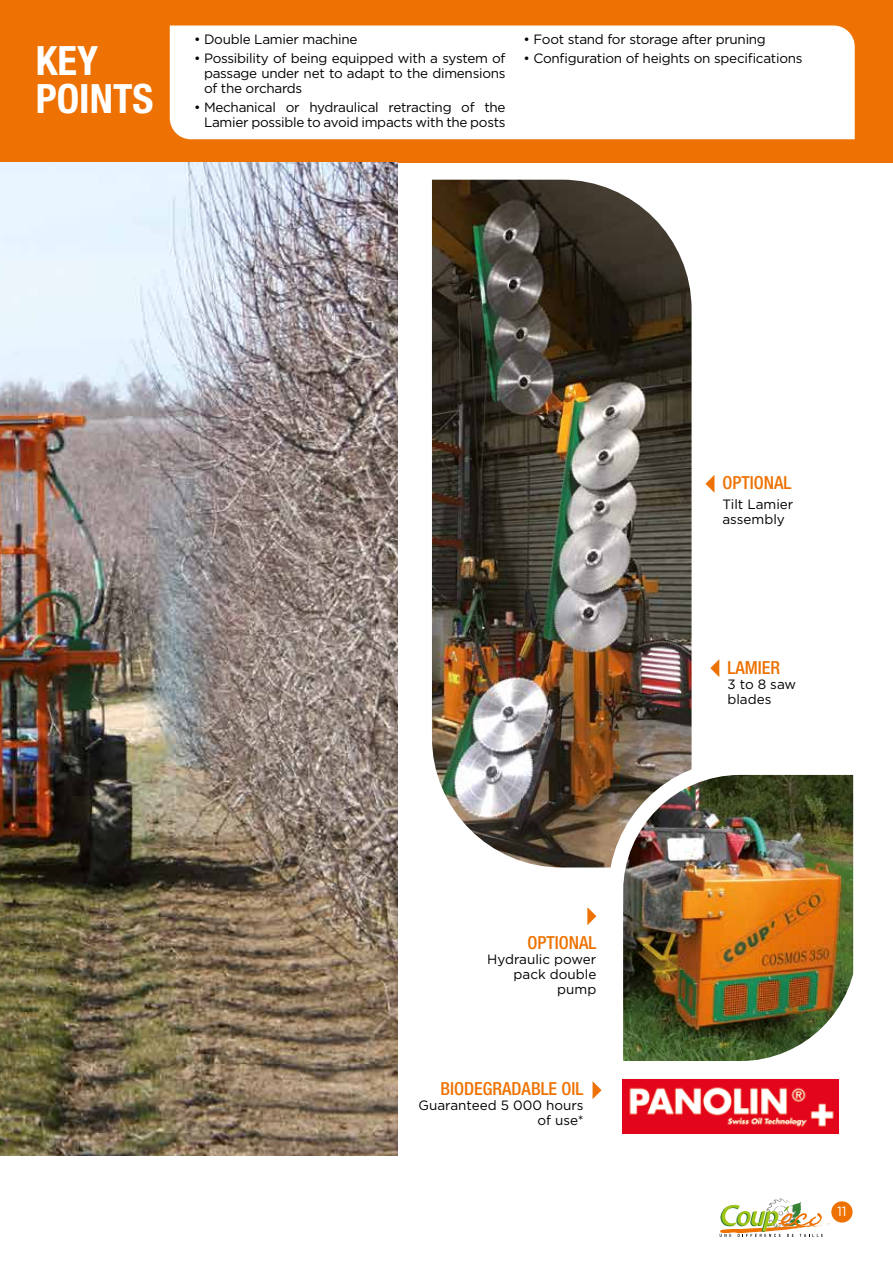
<style>
.page{position:relative;width:893px;height:1263px;background:#fff}
.page>*{position:absolute;margin:0;border:0;box-sizing:border-box;transform-origin:0 0}
.t1{font:700 condensed 40.5px/38.1px "Helvetica Neue";color:#fff}
.t2{font:500 condensed 18px "Helvetica Neue";color:#ee7203}
.t3{font:13.5px/15px "Gotham";letter-spacing:-.02em;color:#000;text-align:justify}
.t4{font:13.5px/15px "Gotham";color:#000}
.t5{font:13.5px "Gotham";color:#fff}
</style>
<div class="page">
<div style="left:831px;top:1201px;width:22px;height:21px;background:#ee7203;border-radius:50%"></div>
<svg style="left:720px;top:1198px;width:110px;height:39px"></svg>
<div style="left:0;top:0;width:893px;height:163px;background:#ee7203"></div>
<img style="left:0;top:163px;width:398px;height:992px">
<svg style="left:710px;top:659px;width:9px;height:18px"></svg>
<img style="left:432px;top:180px;width:260px;height:687px">
<img style="left:622px;top:1083px;width:217px;height:51px">
<svg style="left:587px;top:907px;width:9px;height:18px"></svg>
<img style="left:601px;top:753px;width:253px;height:330px">
<svg style="left:705px;top:475px;width:9px;height:18px"></svg>
<svg style="left:593px;top:1081px;width:9px;height:18px"></svg>
<div style="left:169px;top:25px;width:686px;height:115px;background:#fff"></div>
<h1 class="t1" style="left:36px;top:41px;width:119px">KEY<br>POINTS</h1>
<p class="t3" style="left:194px;top:31px;width:165px">• Double Lamier machine</p>
<p class="t3" style="left:204px;top:50px;width:303px;text-indent:-10px">• Possibility of being equipped with a system of passage under net to adapt to the dimensions of the orchards</p>
<p class="t3" style="left:194px;top:100px;width:313px;text-align:right">• Mechanical or hydraulical retracting of the<br>Lamier possible to avoid impacts with the posts</p>
<p class="t3" style="left:524px;top:31px;width:244px">• Foot stand for storage after pruning</p>
<p class="t3" style="left:524px;top:50px;width:280px">• Configuration of heights on specifications</p>
<h2 class="t2" style="left:527px;top:931px;width:71px">OPTIONAL</h2>
<p class="t4" style="left:487px;top:951px;width:111px;text-align:right">Hydraulic power pack double pump</p>
<h2 class="t2" style="left:441px;top:1078px;width:144px">BIODEGRADABLE OIL</h2>
<p class="t4" style="left:418px;top:1097px;width:167px;text-align:right">Guaranteed 5 000 hours of use*</p>
<h2 class="t2" style="left:723px;top:472px;width:71px">OPTIONAL</h2>
<p class="t4" style="left:722px;top:496px;width:72px">Tilt Lamier assembly</p>
<h2 class="t2" style="left:727px;top:656px;width:54px">LAMIER</h2>
<p class="t4" style="left:727px;top:676px;width:70px">3 to 8 saw blades</p>
<p class="t5" style="left:837px;top:1203px;width:11px">11</p>
</div>
